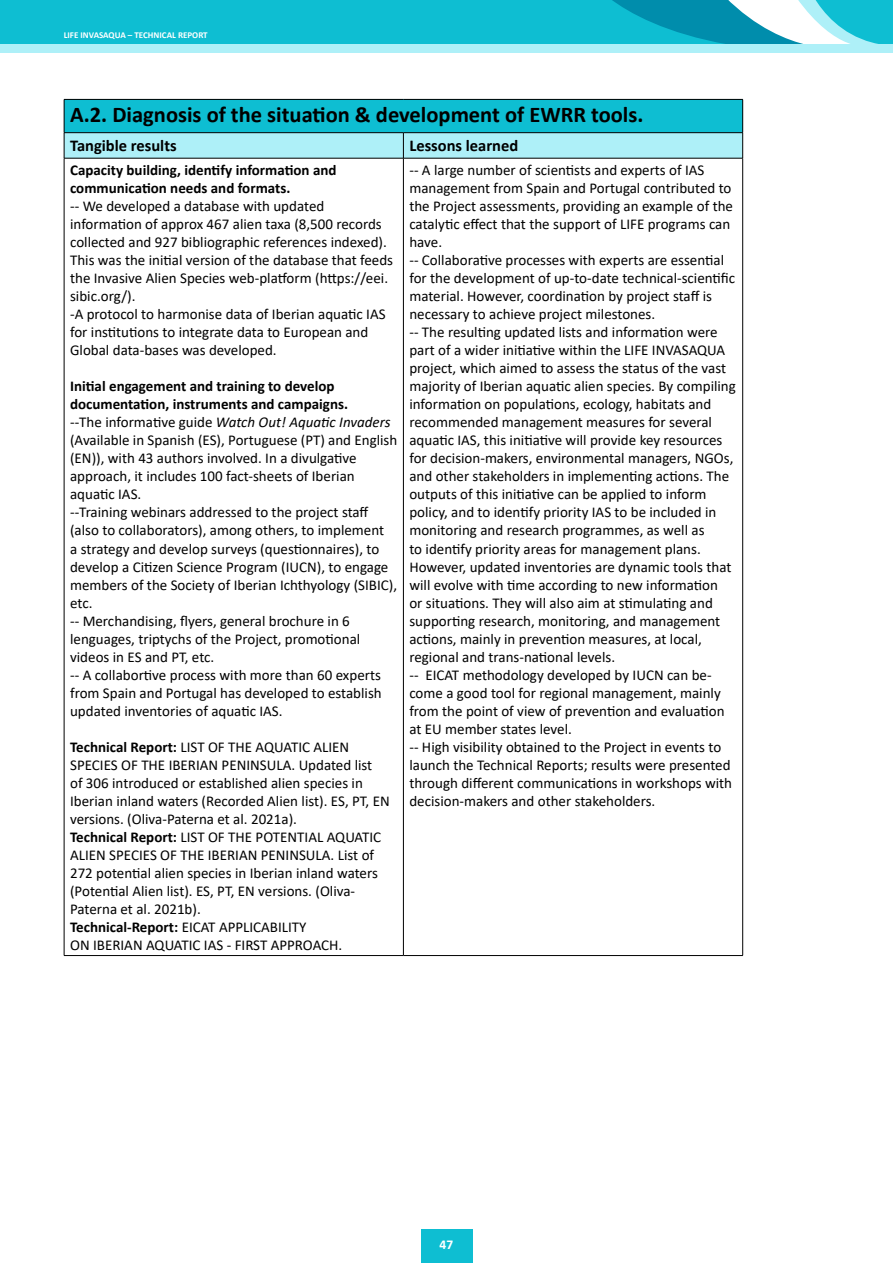
<style>
.page{position:relative;width:893px;height:1263px;background:#fff}
.page>*{position:absolute;margin:0;border:0;box-sizing:border-box;transform-origin:0 0}
.t1{font:700 22.5px "Calibri";color:#000}
.t2{font:700 16.5px "Calibri";color:#000}
.t3{font:15px/18px "Calibri";color:#000}
.t4{font:700 15px/18px "Calibri";color:#000}
.t5{font:700 13.5px "Calibri";color:#fff}
.t6{font:700 9px "Calibri";color:#fff}
.s1{font-weight:700}
.s2{font-style:italic}
</style>
<div class="page">
<div style="left:0;top:0;width:893px;height:45px;background:#0ebed2"></div>
<svg style="left:584px;top:0;width:309px;height:45px"></svg>
<div style="left:0;top:45px;width:893px;height:8px;background:#aef0f8"></div>
<div style="left:421px;top:1229px;width:51px;height:34px;background:#0ebed2"></div>
<div style="left:64px;top:99px;width:679px;height:34px;background:#0ebed2"></div>
<hr style="left:64px;top:99px;width:339px;height:1px;background:#000">
<hr style="left:64px;top:100px;width:1px;height:32px;background:#000">
<hr style="left:403px;top:99px;width:340px;height:1px;background:#000">
<hr style="left:742px;top:100px;width:1px;height:32px;background:#000">
<hr style="left:64px;top:132px;width:339px;height:1px;background:#000">
<hr style="left:403px;top:132px;width:340px;height:1px;background:#000">
<hr style="left:64px;top:158px;width:339px;height:1px;background:#000">
<hr style="left:403px;top:158px;width:340px;height:1px;background:#000">
<svg style="left:64px;top:133px;width:679px;height:25px;background:#a9eaf2"></svg>
<hr style="left:64px;top:158px;width:1px;height:797px;background:#000">
<hr style="left:403px;top:158px;width:1px;height:797px;background:#000">
<hr style="left:742px;top:158px;width:1px;height:797px;background:#000">
<hr style="left:64px;top:955px;width:339px;height:1px;background:#000">
<hr style="left:403px;top:955px;width:340px;height:1px;background:#000">
<p class="t6" style="left:64px;top:29px;width:145px">LIFE INVASAQUA – TECHNICAL REPORT</p>
<h1 class="t1" style="left:70px;top:99px;width:575px">A.2. Diagnosis of the situation &amp; development of EWRR tools.</h1>
<p class="t2" style="left:70px;top:134px;width:108px">Tangible results</p>
<p class="t2" style="left:409px;top:134px;width:110px">Lessons learned</p>
<p class="t4" style="left:70px;top:161px;width:268px">Capacity building, identify information and communication needs and formats.</p>
<p class="t3" style="left:70px;top:197px;width:324px">-- We developed a database with updated information of approx 467 alien taxa (8,500 records collected and 927 bibliographic references indexed).<br>This was the initial version of the database that feeds the Invasive Alien Species web-platform (https://eei. sibic.org/).<br>-A protocol to harmonise data of Iberian aquatic IAS for institutions to integrate data to European and Global data-bases was developed.</p>
<p class="t3" style="left:70px;top:377px;width:329px"><span class="s1">Initial engagement and training to develop documentation, instruments and campaigns.<br></span>--The informative guide <span class="s2">Watch Out! Aquatic Invaders </span>(Available in Spanish (ES), Portuguese (PT) and English (EN)), with 43 authors involved. In a divulgative approach, it includes 100 fact-sheets of Iberian aquatic IAS.<br>--Training webinars addressed to the project staff (also to collaborators), among others, to implement<br>a strategy and develop surveys (questionnaires), to develop a Citizen Science Program (IUCN), to engage members of the Society of Iberian Ichthyology (SIBIC), etc.<br>-- Merchandising, flyers, general brochure in 6 lenguages, triptychs of the Project, promotional videos in ES and PT, etc.<br>-- A collabortive process with more than 60 experts from Spain and Portugal has developed to establish updated inventories of aquatic IAS.</p>
<p class="t3" style="left:70px;top:737px;width:321px"><span class="s1">Technical Report:</span> LIST OF THE AQUATIC ALIEN SPECIES OF THE IBERIAN PENINSULA. Updated list<br>of 306 introduced or established alien species in Iberian inland waters (Recorded Alien list). ES, PT, EN versions. (Oliva-Paterna et al. 2021a).<br><span class="s1">Technical Report:</span> LIST OF THE POTENTIAL AQUATIC ALIEN SPECIES OF THE IBERIAN PENINSULA. List of 272 potential alien species in Iberian inland waters (Potential Alien list). ES, PT, EN versions. (Oliva-Paterna et al. 2021b).<br><span class="s1">Technical-Report:</span> EICAT APPLICABILITY<br>ON IBERIAN AQUATIC IAS - FIRST APPROACH.</p>
<p class="t3" style="left:409px;top:161px;width:328px">-- A large number of scientists and experts of IAS management from Spain and Portugal contributed to the Project assessments, providing an example of the catalytic effect that the support of LIFE programs can have.<br>-- Collaborative processes with experts are essential for the development of up-to-date technical-scientific material. However, coordination by project staff is necessary to achieve project milestones.<br>-- The resulting updated lists and information were part of a wider initiative within the LIFE INVASAQUA project, which aimed to assess the status of the vast majority of Iberian aquatic alien species. By compiling information on populations, ecology, habitats and recommended management measures for several aquatic IAS, this initiative will provide key resources for decision-makers, environmental managers, NGOs, and other stakeholders in implementing actions. The outputs of this initiative can be applied to inform policy, and to identify priority IAS to be included in monitoring and research programmes, as well as<br>to identify priority areas for management plans.<br>However, updated inventories are dynamic tools that will evolve with time according to new information<br>or situations. They will also aim at stimulating and supporting research, monitoring, and management actions, mainly in prevention measures, at local, regional and trans-national levels.<br>-- EICAT methodology developed by IUCN can be&shy;come a good tool for regional management, mainly from the point of view of prevention and evaluation at EU member states level.<br>-- High visibility obtained to the Project in events to launch the Technical Reports; results were presented through different communications in workshops with decision-makers and other stakeholders.</p>
<p class="t5" style="left:440px;top:1234px;width:15px">47</p>
</div>
